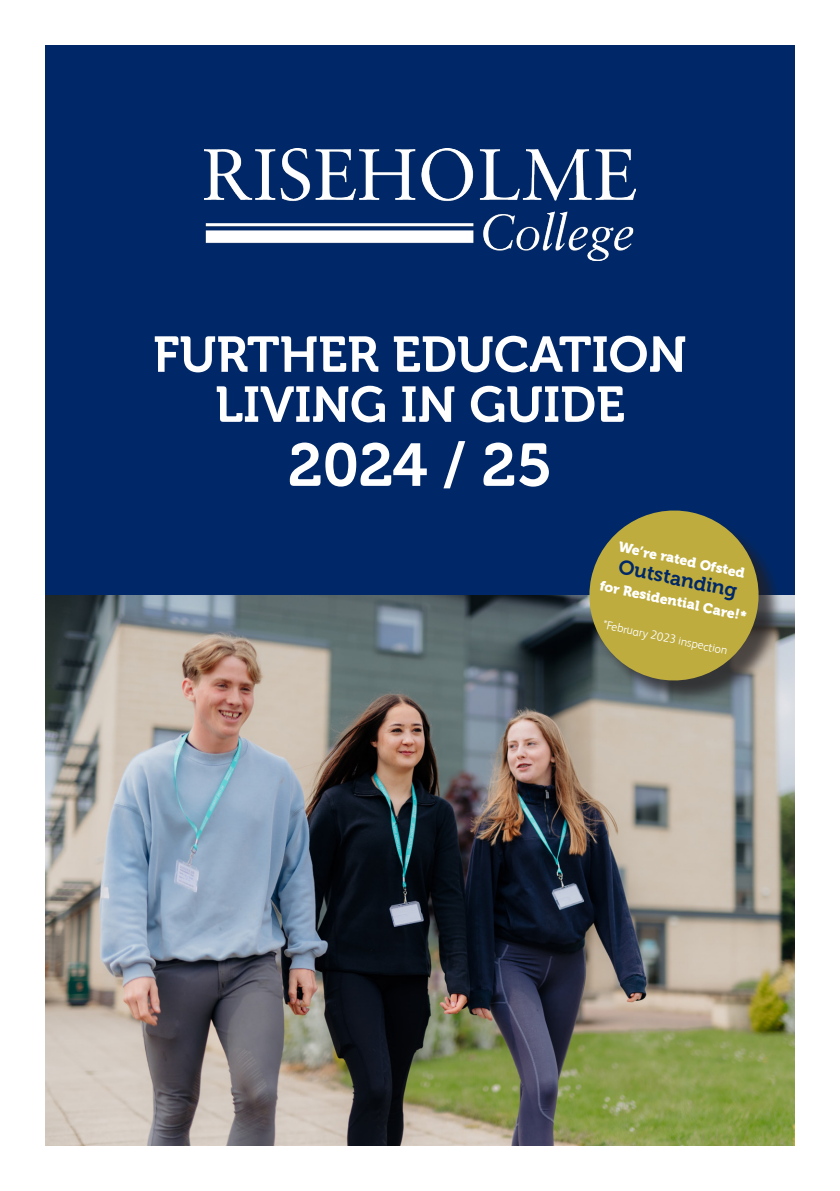
<style>
.page{position:relative;width:840px;height:1191px;background:#fff}
.page>*{position:absolute;margin:0;border:0;box-sizing:border-box;transform-origin:0 0}
.t1{font:60px "Museo 700";letter-spacing:-.01em;color:#fff}
.t2{font:50px/50px "Museo 700";color:#fff;text-align:center}
.t3{font:20px "Museo 700";color:#002868}
.t4{font:14px "Museo 900";color:#fff}
.t5{font:300 12px "FS Albert";color:#fff}
</style>
<div class="page">
<div style="left:45px;top:45px;width:749px;height:550px;background:#002868"></div>
<img style="left:45px;top:595px;width:749px;height:550px">
<div style="left:592px;top:513px;width:191px;height:192px;background:#231f20;opacity:.75"></div>
<svg style="left:581px;top:510px;width:185px;height:178px"></svg>
<img style="left:204px;top:148px;width:431px;height:112px">
<p class="t2" style="left:153px;top:330px;width:535px">FURTHER EDUCATION<br>LIVING IN GUIDE</p>
<p class="t1" style="left:288px;top:432px;width:265px">2024 / 25</p>
<p class="t4" style="left:620px;top:539px;width:130px;rotate:12deg">We’re rated Ofsted</p>
<p class="t3" style="left:621px;top:555px;width:122px;rotate:12deg">Outstanding</p>
<p class="t4" style="left:601px;top:577px;width:151px;rotate:12deg">for Residential Care!*</p>
<p class="t5" style="left:604px;top:617px;width:128px;rotate:12deg">*February 2023 inspection</p>
</div>
